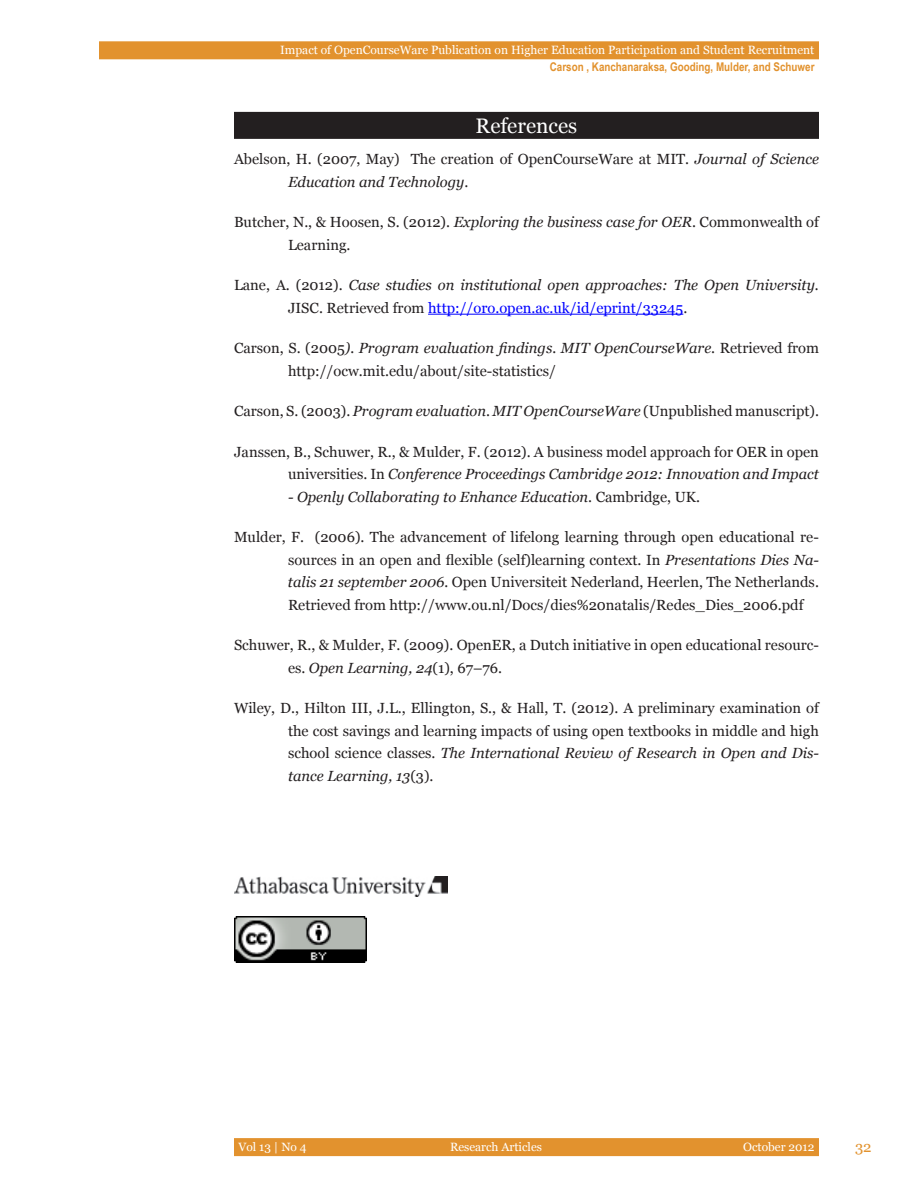
<style>
.page{position:relative;width:918px;height:1188px;background:#fff}
.page>*{position:absolute;margin:0;border:0;box-sizing:border-box;transform-origin:0 0}
.heading1{font:21px "Georgia";color:#fff}
.t1{font:15px "Georgia";color:#e2922e}
.body_text{font:14.7px/22.5px "Georgia";color:#231f20}
.body_text-2{font:italic 14.7px/22.5px "Georgia";color:#231f20}
.t2{font:12px "Georgia";color:#fff}
.t3{font:700 12px "Arial Narrow";color:#e2922e}
.s1{font-style:italic}
.s2{font-style:normal}
.s3{font-style:normal;color:#00f}
</style>
<div class="page">
<div style="left:99px;top:41px;width:720px;height:18px;background:#e2922e"></div>
<div style="left:234px;top:1138px;width:585px;height:18px;background:#e2922e"></div>
<div style="left:234px;top:112px;width:585px;height:27px;background:#231f20"></div>
<hr style="left:428px;top:314px;width:255px;height:1px;background:#00f">
<img style="left:234px;top:876px;width:213px;height:20px">
<img style="left:234px;top:916px;width:132px;height:47px">
<p class="t2" style="left:280px;top:43px;width:536px">Impact of OpenCourseWare Publication on Higher Education Participation and Student Recruitment</p>
<p class="t3" style="left:550px;top:58px;width:266px">Carson , Kanchanaraksa, Gooding, Mulder, and Schuwer</p>
<p class="heading1" style="left:476px;top:113px;width:103px">References</p>
<p class="body_text" style="left:288px;top:148px;width:533px;text-indent:-54px">Abelson, H. (2007, May) The creation of OpenCourseWare at MIT. <span class="s1">Journal of Science<br>Education and Technology</span>.</p>
<p class="body_text" style="left:288px;top:211px;width:532px;text-indent:-54px">Butcher, N., &amp; Hoosen, S. (2012). <span class="s1">Exploring the business case for OER</span>. Commonwealth of<br>Learning.</p>
<p class="body_text-2" style="left:288px;top:274px;width:532px;text-indent:-54px"><span class="s2">Lane, A. (2012).</span> Case studies on institutional open approaches: The Open University.<br><span class="s2">JISC. Retrieved from</span> <span class="s3">http://oro.open.ac.uk/id/eprint/33245</span><span class="s2">.</span></p>
<p class="body_text" style="left:288px;top:337px;width:533px;text-indent:-54px">Carson, S. (2005<span class="s1">). Program evaluation findings. MIT OpenCourseWare</span>. Retrieved from http://ocw.mit.edu/about/site-statistics/</p>
<p class="body_text" style="left:234px;top:400px;width:586px">Carson, S. (2003). <span class="s1">Program evaluation</span>. <span class="s1">MIT OpenCourseWare</span> (Unpublished manuscript).</p>
<p class="body_text" style="left:234px;top:441px;width:587px;text-align:right">Janssen, B., Schuwer, R., &amp; Mulder, F. (2012). A business model approach for OER in open universities. In <span class="s1">Conference Proceedings Cambridge 2012: Innovation and Impact</span></p>
<p class="body_text-2" style="left:288px;top:486px;width:413px">- Openly Collaborating to Enhance Education<span class="s2">. Cambridge, UK.</span></p>
<p class="body_text" style="left:288px;top:526px;width:532px;text-align:justify;text-indent:-54px">Mulder, F. (2006). The advancement of lifelong learning through open educational re&shy;sources in an open and flexible (self)learning context. In <span class="s1">Presentations Dies Na&shy;talis 21 september 2006.</span> Open Universiteit Nederland, Heerlen, The Netherlands.<br>Retrieved from http://www.ou.nl/Docs/dies%20natalis/Redes_Dies_2006.pdf</p>
<p class="body_text" style="left:288px;top:634px;width:532px;text-indent:-54px">Schuwer, R., &amp; Mulder, F. (2009). OpenER, a Dutch initiative in open educational resourc&shy;es. <span class="s1">Open Learning, 24</span>(1), 67–76.</p>
<p class="body_text" style="left:288px;top:697px;width:532px;text-align:justify;text-indent:-54px">Wiley, D., Hilton III, J.L., Ellington, S., &amp; Hall, T. (2012). A preliminary examination of the cost savings and learning impacts of using open textbooks in middle and high school science classes. <span class="s1">The International Review of Research in Open and Dis&shy;tance Learning, 13</span>(3).</p>
<p class="t2" style="left:238px;top:1139px;width:70px">Vol 13 | No 4</p>
<p class="t2" style="left:450px;top:1139px;width:93px">Research Articles</p>
<p class="t2" style="left:743px;top:1139px;width:73px">October 2012</p>
<p class="t1" style="left:855px;top:1138px;width:18px">32</p>
</div>
